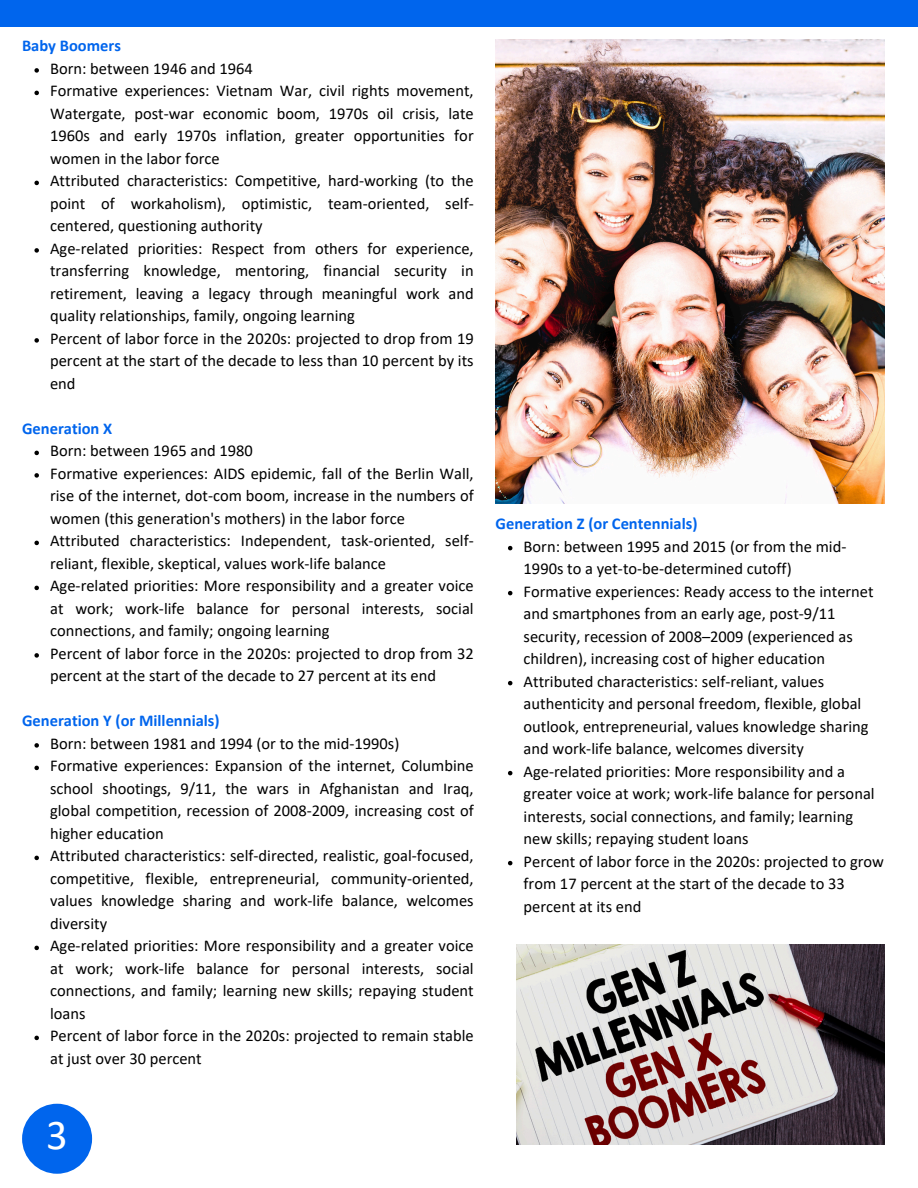
<style>
.page{position:relative;width:918px;height:1188px;background:#fff}
.page>*{position:absolute;margin:0;border:0;box-sizing:border-box;transform-origin:0 0}
.t1{font:42.6px "Calibri";color:#fff}
.t2{font:16.5px/22.5px "Calibri";color:#000;text-align:justify}
.t3{font:700 16.5px "Calibri";color:#0065ed}
</style>
<div class="page">
<div style="left:0;top:0;width:918px;height:27px;background:#0065ed"></div>
<div style="left:22px;top:1104px;width:70px;height:70px;background:#0065ed;border-radius:50%"></div>
<img style="left:496px;top:39px;width:389px;height:465px">
<img style="left:517px;top:944px;width:368px;height:200px">
<svg style="left:34px;top:68px;width:5px;height:5px"></svg>
<svg style="left:34px;top:91px;width:5px;height:4px"></svg>
<svg style="left:34px;top:181px;width:5px;height:4px"></svg>
<svg style="left:34px;top:248px;width:5px;height:5px"></svg>
<svg style="left:34px;top:338px;width:5px;height:5px"></svg>
<svg style="left:34px;top:451px;width:5px;height:4px"></svg>
<svg style="left:34px;top:473px;width:5px;height:5px"></svg>
<svg style="left:34px;top:541px;width:5px;height:4px"></svg>
<svg style="left:34px;top:586px;width:5px;height:4px"></svg>
<svg style="left:34px;top:653px;width:5px;height:5px"></svg>
<svg style="left:34px;top:743px;width:5px;height:5px"></svg>
<svg style="left:34px;top:766px;width:5px;height:4px"></svg>
<svg style="left:34px;top:856px;width:5px;height:4px"></svg>
<svg style="left:34px;top:946px;width:5px;height:4px"></svg>
<svg style="left:34px;top:1036px;width:5px;height:4px"></svg>
<svg style="left:508px;top:546px;width:4px;height:4px"></svg>
<svg style="left:508px;top:591px;width:4px;height:4px"></svg>
<svg style="left:508px;top:681px;width:4px;height:4px"></svg>
<svg style="left:508px;top:771px;width:4px;height:4px"></svg>
<svg style="left:508px;top:861px;width:4px;height:4px"></svg>
<p class="t3" style="left:22px;top:39px;width:100px">Baby Boomers</p>
<p class="t2" style="left:50px;top:58px;width:204px">Born: between 1946 and 1964</p>
<p class="t2" style="left:50px;top:81px;width:425px">Formative experiences: Vietnam War, civil rights movement, Watergate, post-war economic boom, 1970s oil crisis, late 1960s and early 1970s inflation, greater opportunities for women in the labor force</p>
<p class="t2" style="left:50px;top:171px;width:425px">Attributed characteristics: Competitive, hard-working (to the point of workaholism), optimistic, team-oriented, self&shy;centered, questioning authority</p>
<h1 class="t2" style="left:50px;top:238px;width:425px">Age-related priorities: Respect from others for experience, transferring knowledge, mentoring, financial security in retirement, leaving a legacy through meaningful work and quality relationships, family, ongoing learning</h1>
<p class="t2" style="left:50px;top:328px;width:425px">Percent of labor force in the 2020s: projected to drop from 19 percent at the start of the decade to less than 10 percent by its end</p>
<p class="t3" style="left:22px;top:421px;width:92px">Generation X</p>
<p class="t2" style="left:50px;top:441px;width:204px">Born: between 1965 and 1980</p>
<p class="t2" style="left:50px;top:463px;width:425px">Formative experiences: AIDS epidemic, fall of the Berlin Wall, rise of the internet, dot-com boom, increase in the numbers of women (this generation's mothers) in the labor force</p>
<p class="t2" style="left:50px;top:531px;width:425px">Attributed characteristics: Independent, task-oriented, self&shy;reliant, flexible, skeptical, values work-life balance</p>
<h1 class="t2" style="left:50px;top:576px;width:425px">Age-related priorities: More responsibility and a greater voice at work; work-life balance for personal interests, social connections, and family; ongoing learning</h1>
<p class="t2" style="left:50px;top:643px;width:425px">Percent of labor force in the 2020s: projected to drop from 32 percent at the start of the decade to 27 percent at its end</p>
<p class="t3" style="left:22px;top:714px;width:199px">Generation Y (or Millennials)</p>
<p class="t2" style="left:50px;top:733px;width:351px">Born: between 1981 and 1994 (or to the mid-1990s)</p>
<p class="t2" style="left:50px;top:756px;width:425px">Formative experiences: Expansion of the internet, Columbine school shootings, 9/11, the wars in Afghanistan and Iraq, global competition, recession of 2008-2009, increasing cost of higher education</p>
<p class="t2" style="left:50px;top:846px;width:425px">Attributed characteristics: self-directed, realistic, goal-focused, competitive, flexible, entrepreneurial, community-oriented, values knowledge sharing and work-life balance, welcomes diversity</p>
<p class="t2" style="left:50px;top:936px;width:425px">Age-related priorities: More responsibility and a greater voice at work; work-life balance for personal interests, social connections, and family; learning new skills; repaying student loans</p>
<p class="t2" style="left:50px;top:1026px;width:425px">Percent of labor force in the 2020s: projected to remain stable at just over 30 percent</p>
<p class="t1" style="left:46px;top:1117px;width:23px">3</p>
<h1 class="t3" style="left:496px;top:517px;width:203px">Generation Z (or Centennials)</h1>
<p class="t2" style="left:524px;top:536px;width:324px">Born: between 1995 and 2015 (or from the mid-<br>1990s to a yet-to-be-determined cutoff)</p>
<p class="t2" style="left:524px;top:581px;width:352px;text-align:left">Formative experiences: Ready access to the internet and smartphones from an early age, post-9/11 security, recession of 2008–2009 (experienced as children), increasing cost of higher education</p>
<p class="t2" style="left:524px;top:671px;width:347px;text-align:left">Attributed characteristics: self-reliant, values authenticity and personal freedom, flexible, global outlook, entrepreneurial, values knowledge sharing and work-life balance, welcomes diversity</p>
<p class="t2" style="left:524px;top:761px;width:353px;text-align:left">Age-related priorities: More responsibility and a greater voice at work; work-life balance for personal interests, social connections, and family; learning new skills; repaying student loans</p>
<p class="t2" style="left:524px;top:851px;width:362px;text-align:left">Percent of labor force in the 2020s: projected to grow from 17 percent at the start of the decade to 33 percent at its end</p>
</div>
